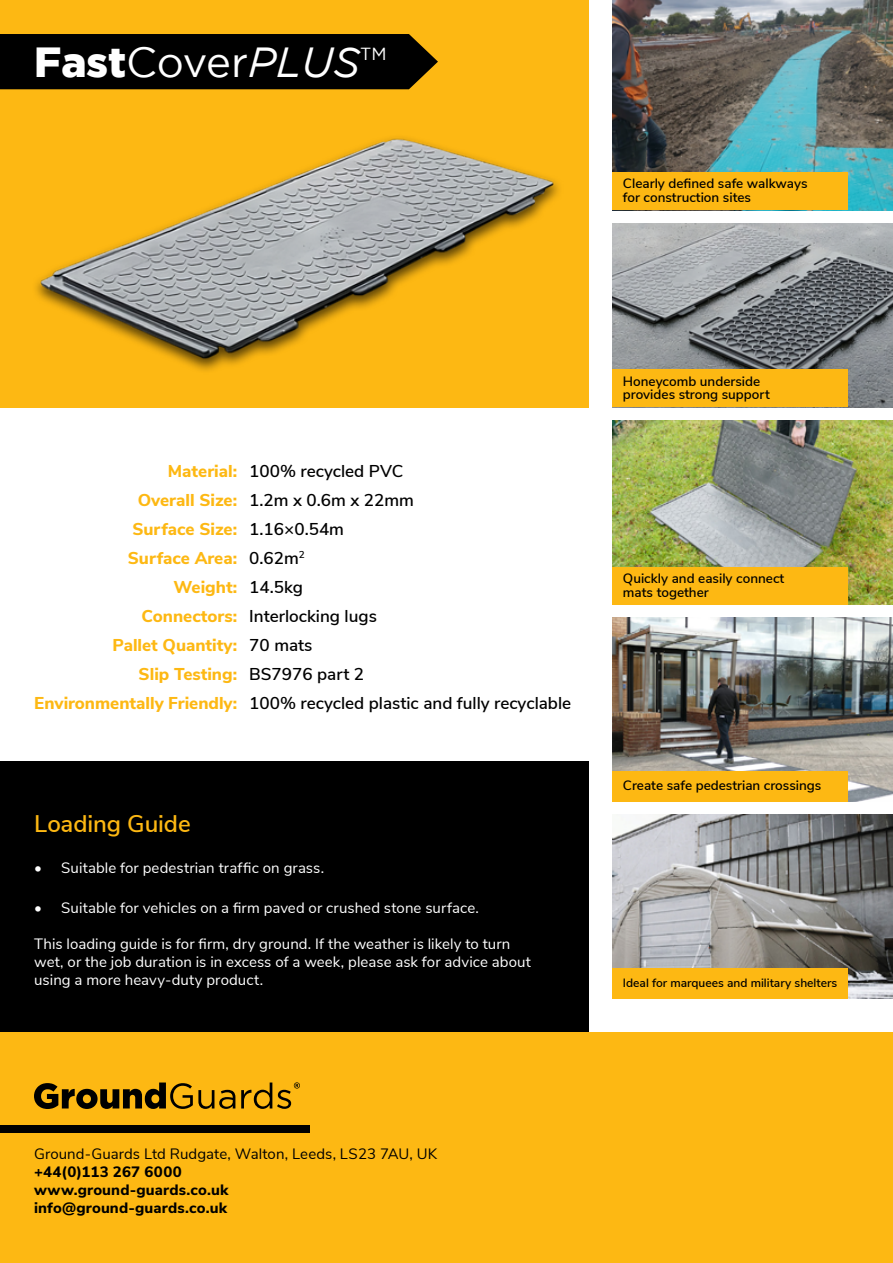
<style>
.page{position:relative;width:893px;height:1263px;background:#fff}
.page>*{position:absolute;margin:0;border:0;box-sizing:border-box;transform-origin:0 0}
.t1{font:42px "Gotham";letter-spacing:-.02em;color:#fff}
.t2{font:600 24px "Nunito Sans";letter-spacing:-.005em;color:#fdb813}
.t3{font:17.55px "Gotham";color:#fff}
.t4{font:600 17.1px/29.1px "Nunito Sans";color:#000}
.t5{font:800 17.1px/29.1px "Nunito Sans";color:#fdb813;text-align:right}
.t6{font:15px/18px "Nunito Sans";letter-spacing:.005em;color:#fff}
.t7{font:800 15px/18px "Nunito Sans";letter-spacing:.01em;color:#000}
.t8{font:15px "Nunito Sans";letter-spacing:.005em;color:#000}
.t9{font:600 13.5px/13.5px "Nunito Sans";color:#000}
.t10{font:600 12px "Nunito Sans";color:#000}
.s1{font-weight:900}
.s2{font-style:italic}
</style>
<div class="page">
<div style="left:0;top:0;width:588px;height:407px;background:#fdb813"></div>
<div style="left:0;top:34px;width:438px;height:55px;background:#000"></div>
<div style="left:0;top:761px;width:588px;height:271px;background:#000"></div>
<img style="left:612px;top:0;width:281px;height:210px">
<img style="left:612px;top:223px;width:281px;height:184px">
<img style="left:612px;top:421px;width:281px;height:183px">
<img style="left:612px;top:618px;width:281px;height:184px">
<img style="left:612px;top:815px;width:281px;height:184px">
<div style="left:612px;top:172px;width:236px;height:38px;background:#fdb813"></div>
<div style="left:612px;top:369px;width:236px;height:38px;background:#fdb813"></div>
<div style="left:612px;top:566px;width:236px;height:38px;background:#fdb813"></div>
<div style="left:612px;top:771px;width:236px;height:31px;background:#fdb813"></div>
<div style="left:612px;top:968px;width:236px;height:31px;background:#fdb813"></div>
<div style="left:0;top:1032px;width:893px;height:231px;background:#fdb813"></div>
<div style="left:0;top:1125px;width:309px;height:8px;background:#000"></div>
<svg style="left:34px;top:1082px;width:201px;height:27px"></svg>
<svg style="left:241px;top:1082px;width:59px;height:27px"></svg>
<img style="left:35px;top:138px;width:524px;height:233px">
<h1 class="t1" style="left:34px;top:39px;width:327px"><span class="s1">Fast</span>Cover<span class="s2">PLUS</span></h1>
<p class="t3" style="left:360px;top:44px;width:28px">TM</p>
<p class="t9" style="left:623px;top:176px;width:186px">Clearly defined safe walkways for construction sites</p>
<p class="t5" style="left:34px;top:455px;width:204px">Material:<br>Overall Size:<br>Surface Size:<br>Surface Area:<br>Weight:<br>Connectors:<br>Pallet Quantity:<br>Slip Testing:<br>Environmentally Friendly:</p>
<p class="t4" style="left:249px;top:455px;width:323px">100% recycled PVC<br>1.2m x 0.6m x 22mm<br>1.16×0.54m<br>0.62m<sup>2<br></sup>14.5kg<br>Interlocking lugs<br>70 mats<br>BS7976 part 2<br>100% recycled plastic and fully recyclable</p>
<h2 class="t2" style="left:34px;top:806px;width:158px">Loading Guide</h2>
<p class="t6" style="left:34px;top:858px;width:291px">• Suitable for pedestrian traffic on grass.</p>
<p class="t6" style="left:34px;top:898px;width:446px">• Suitable for vehicles on a firm paved or crushed stone surface.</p>
<p class="t6" style="left:34px;top:934px;width:498px">This loading guide is for firm, dry ground. If the weather is likely to turn wet, or the job duration is in excess of a week, please ask for advice about using a more heavy-duty product.</p>
<p class="t9" style="left:623px;top:373px;width:148px">Honeycomb underside provides strong support</p>
<p class="t9" style="left:623px;top:571px;width:163px">Quickly and easily connect mats together</p>
<p class="t9" style="left:623px;top:778px;width:200px">Create safe pedestrian crossings</p>
<p class="t10" style="left:623px;top:974px;width:216px">Ideal for marquees and military shelters</p>
<p class="t8" style="left:34px;top:1143px;width:405px">Ground-Guards Ltd Rudgate, Walton, Leeds, LS23 7AU, UK</p>
<p class="t7" style="left:34px;top:1162px;width:196px">+44(0)113 267 6000 www.ground-guards.co.uk info@ground-guards.co.uk</p>
</div>
